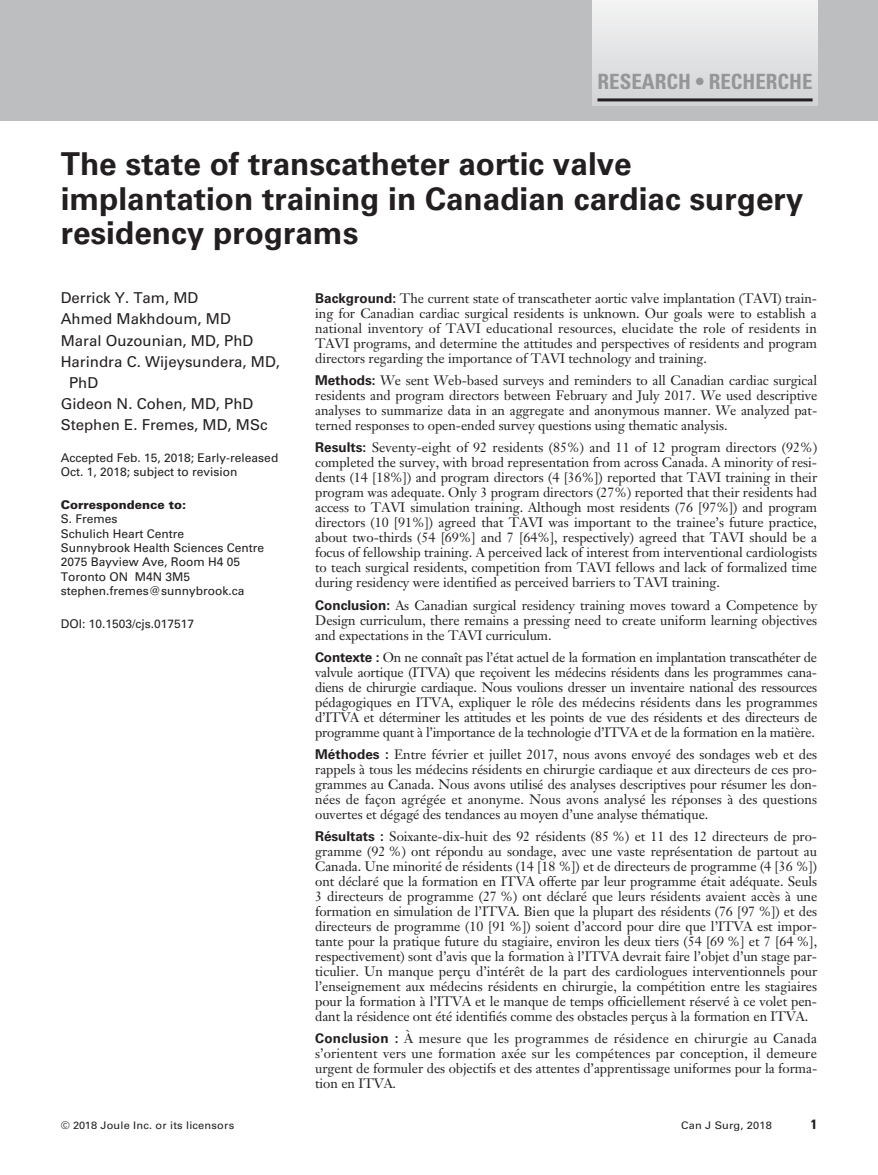
<style>
.page{position:relative;width:878px;height:1175px;background:#fff}
.page>*{position:absolute;margin:0;border:0;box-sizing:border-box;transform-origin:0 0}
.t1{font:700 31.5px/34.5px "Univers LT Std";color:#231f20}
.t2{font:700 condensed 21px "Univers LT Std";color:#949698}
.t3{font:15px "Univers LT Std";color:#231f20}
.t4{font:13.5px/15px "Janson Text LT Std";letter-spacing:-.005em;color:#231f20;text-align:justify}
.t5{font:700 condensed 13.5px "Univers LT Std";color:#231f20;scale:1.05 1}
.t6{font:12px/14.4px "Univers LT Std";color:#231f20}
.t7{font:900 12px "Univers LT Std";color:#231f20}
.t8{font:10.5px "Univers LT Std";letter-spacing:.015em;color:#231f20;scale:1.05 1}
.s1{font-family:"Univers LT Std";font-weight:700}
</style>
<div class="page">
<div style="left:0;top:0;width:878px;height:120px;background:#bcbec0"></div>
<div style="left:593px;top:0;width:224px;height:106px;background:linear-gradient(to bottom,#f3f4f4,#d2d3d5)"></div>
<hr style="left:597px;top:98px;width:215px;height:3px;background:#231f20">
<h2 class="t2" style="left:597px;top:69px;width:216px">RESEARCH • RECHERCHE</h2>
<h1 class="t1" style="left:61px;top:147px;width:744px">The state of transcatheter aortic valve implantation training in Canadian cardiac surgery residency programs</h1>
<p class="t3" style="left:61px;top:289px;width:139px">Derrick Y. Tam, MD</p>
<p class="t3" style="left:61px;top:310px;width:171px">Ahmed Makhdoum, MD</p>
<p class="t3" style="left:61px;top:331px;width:194px">Maral Ouzounian, MD, PhD</p>
<p class="t3" style="left:61px;top:352px;width:221px">Harindra C. Wijeysundera, MD,</p>
<p class="t3" style="left:69px;top:373px;width:31px">PhD</p>
<p class="t3" style="left:61px;top:394px;width:194px">Gideon N. Cohen, MD, PhD</p>
<p class="t3" style="left:61px;top:415px;width:208px">Stephen E. Fremes, MD, MSc</p>
<p class="t6" style="left:61px;top:450px;width:219px">Accepted Feb. 15, 2018; Early-released<br>Oct. 1, 2018; subject to revision</p>
<p class="t7" style="left:61px;top:497px;width:127px">Correspondence to:</p>
<p class="t6" style="left:61px;top:512px;width:205px">S. Fremes<br>Schulich Heart Centre<br>Sunnybrook Health Sciences Centre<br>2075 Bayview Ave, Room H4 05<br>Toronto ON M4N 3M5 stephen.fremes@sunnybrook.ca</p>
<p class="t6" style="left:61px;top:616px;width:135px">DOI: 10.1503/cjs.017517</p>
<p class="t4" style="left:315px;top:290px;width:503px"><span class="s1">Background:</span> The current state of transcatheter aortic valve implantation (TAVI) train&shy;ing for Canadian cardiac surgical residents is unknown. Our goals were to establish a national inventory of TAVI educational resources, elucidate the role of residents in TAVI programs, and determine the attitudes and perspectives of residents and program directors regarding the importance of TAVI technology and training.</p>
<p class="t4" style="left:315px;top:373px;width:503px"><span class="s1">Methods:</span> We sent Web-based surveys and reminders to all Canadian cardiac surgical residents and program directors between February and July 2017. We used descriptive analyses to summarize data in an aggregate and anonymous manner. We analyzed pat&shy;terned responses to open-ended survey questions using thematic analysis.</p>
<p class="t4" style="left:315px;top:440px;width:503px"><span class="s1">Results:</span> Seventy-eight of 92 residents (85%) and 11 of 12 program directors (92%) completed the survey, with broad representation from across Canada. A minority of resi&shy;dents (14 [18%]) and program directors (4 [36%]) reported that TAVI training in their program was adequate. Only 3 program directors (27%) reported that their residents had access to TAVI simulation training. Although most residents (76 [97%]) and program directors (10 [91%]) agreed that TAVI was important to the trainee’s future practice, about two-thirds (54 [69%] and 7 [64%], respectively) agreed that TAVI should be a focus of fellowship training. A perceived lack of interest from interventional cardiologists to teach surgical residents, competition from TAVI fellows and lack of formalized time during residency were identified as perceived barriers to TAVI training.</p>
<p class="t4" style="left:315px;top:597px;width:503px"><span class="s1">Conclusion:</span> As Canadian surgical residency training moves toward a Competence by Design curriculum, there remains a pressing need to create uniform learning objectives and expectations in the TAVI curriculum.</p>
<p class="t4" style="left:315px;top:649px;width:503px"><span class="s1">Contexte :</span> On ne connaît pas l’état actuel de la formation en implantation transcathéter de valvule aortique (ITVA) que reçoivent les médecins résidents dans les programmes cana&shy;diens de chirurgie cardiaque. Nous voulions dresser un inventaire national des ressources pédagogiques en ITVA, expliquer le rôle des médecins résidents dans les programmes d’ITVA et déterminer les attitudes et les points de vue des résidents et des directeurs de programme quant à l’importance de la technologie d’ITVA et de la formation en la matière.</p>
<p class="t4" style="left:315px;top:746px;width:503px"><span class="s1">Méthodes :</span> Entre février et juillet 2017, nous avons envoyé des sondages web et des rappels à tous les médecins résidents en chirurgie cardiaque et aux directeurs de ces pro&shy;grammes au Canada. Nous avons utilisé des analyses descriptives pour résumer les don&shy;nées de façon agrégée et anonyme. Nous avons analysé les réponses à des questions ouvertes et dégagé des tendances au moyen d’une analyse thématique.</p>
<p class="t4" style="left:315px;top:829px;width:503px"><span class="s1">Résultats :</span> Soixante-dix-huit des 92 résidents (85 %) et 11 des 12 directeurs de pro&shy;gramme (92 %) ont répondu au sondage, avec une vaste représentation de partout au Canada. Une minorité de résidents (14 [18 %]) et de directeurs de programme (4 [36 %]) ont déclaré que la formation en ITVA offerte par leur programme était adéquate. Seuls 3 directeurs de programme (27 %) ont déclaré que leurs résidents avaient accès à une formation en simulation de l’ITVA. Bien que la plupart des résidents (76 [97 %]) et des directeurs de programme (10 [91 %]) soient d’accord pour dire que l’ITVA est impor&shy;tante pour la pratique future du stagiaire, environ les deux tiers (54 [69 %] et 7 [64 %], respectivement) sont d’avis que la formation à l’ITVA devrait faire l’objet d’un stage par&shy;ticulier. Un manque perçu d’intérêt de la part des cardiologues interventionnels pour l’enseignement aux médecins résidents en chirurgie, la compétition entre les stagiaires pour la formation à l’ITVA et le manque de temps officiellement réservé à ce volet pen&shy;dant la résidence ont été identifiés comme des obstacles perçus à la formation en ITVA.</p>
<p class="t4" style="left:315px;top:1031px;width:503px"><span class="s1">Conclusion :</span> À mesure que les programmes de résidence en chirurgie au Canada s’orientent vers une formation axée sur les compétences par conception, il demeure urgent de formuler des objectifs et des attentes d’apprentissage uniformes pour la forma&shy;tion en ITVA.</p>
<p class="t8" style="left:61px;top:1119px;width:167px">© 2018 Joule Inc. or its licensors</p>
<p class="t8" style="left:681px;top:1119px;width:88px">Can J Surg, 2018</p>
<p class="t5" style="left:810px;top:1116px;width:7px">1</p>
</div>
